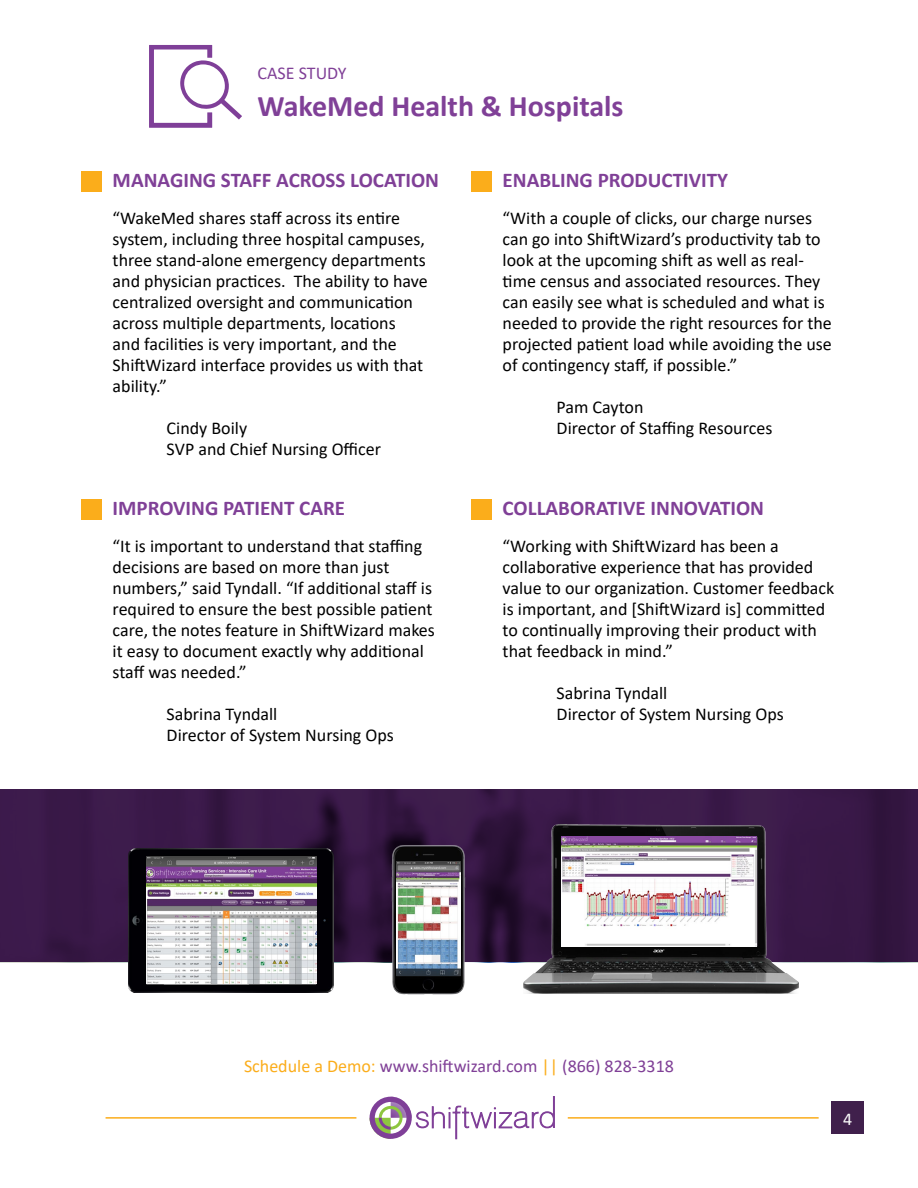
<style>
.page{position:relative;width:918px;height:1188px;background:#fff}
.page>*{position:absolute;margin:0;border:0;box-sizing:border-box;transform-origin:0 0}
.t1{font:700 30px "Calibri";color:#804097}
.t2{font:700 21px "Calibri";color:#804097}
.t3{font:18px/21px "Calibri";color:#000}
.t4{font:18px "Calibri";color:#804097}
.t5{font:18px "Calibri";color:#fbfbfb}
.s1{color:#fbad1b}
</style>
<div class="page">
<svg style="left:0;top:789px;width:918px;height:173px;background:#371845"></svg>
<svg style="left:149px;top:45px;width:93px;height:83px"></svg>
<div style="left:832px;top:1102px;width:32px;height:32px;background:#40204c"></div>
<div style="left:81px;top:171px;width:20px;height:21px;background:#fbad1b"></div>
<div style="left:471px;top:171px;width:20px;height:21px;background:#fbad1b"></div>
<div style="left:81px;top:499px;width:20px;height:20px;background:#fbad1b"></div>
<div style="left:471px;top:499px;width:20px;height:20px;background:#fbad1b"></div>
<img style="left:523px;top:824px;width:275px;height:169px">
<img style="left:561px;top:836px;width:195px;height:110px">
<img style="left:128px;top:848px;width:206px;height:145px">
<img style="left:147px;top:856px;width:169px;height:128px">
<img style="left:354px;top:844px;width:149px;height:150px">
<img style="left:397px;top:862px;width:63px;height:113px">
<svg style="left:370px;top:1096px;width:185px;height:43px"></svg>
<hr style="left:568px;top:1117px;width:251px;height:2px;background:#fbad1b">
<hr style="left:106px;top:1117px;width:250px;height:2px;background:#fbad1b">
<p class="t4" style="left:258px;top:60px;width:91px">CASE STUDY</p>
<h1 class="t1" style="left:258px;top:85px;width:367px">WakeMed Health &amp; Hospitals</h1>
<p class="t2" style="left:113px;top:165px;width:328px">MANAGING STAFF ACROSS LOCATION</p>
<p class="t2" style="left:503px;top:165px;width:227px">ENABLING PRODUCTIVITY</p>
<p class="t3" style="left:113px;top:207px;width:317px">“WakeMed shares staff across its entire system, including three hospital campuses, three stand-alone emergency departments and physician practices. The ability to have centralized oversight and communication across multiple departments, locations<br>and facilities is very important, and the ShiftWizard interface provides us with that ability.”</p>
<p class="t3" style="left:167px;top:417px;width:216px">Cindy Boily<br>SVP and Chief Nursing Officer</p>
<p class="t3" style="left:503px;top:207px;width:331px">“With a couple of clicks, our charge nurses can go into ShiftWizard’s productivity tab to look at the upcoming shift as well as real&shy;time census and associated resources. They can easily see what is scheduled and what is needed to provide the right resources for the projected patient load while avoiding the use of contingency staff, if possible.”</p>
<p class="t3" style="left:557px;top:396px;width:217px">Pam Cayton<br>Director of Staffing Resources</p>
<p class="t2" style="left:113px;top:493px;width:234px">IMPROVING PATIENT CARE</p>
<p class="t2" style="left:503px;top:493px;width:263px">COLLABORATIVE INNOVATION</p>
<p class="t3" style="left:503px;top:535px;width:333px">“Working with ShiftWizard has been a collaborative experience that has provided value to our organization. Customer feedback is important, and [ShiftWizard is] committed to continually improving their product with that feedback in mind.”</p>
<p class="t3" style="left:557px;top:682px;width:229px">Sabrina Tyndall<br>Director of System Nursing Ops</p>
<p class="t3" style="left:113px;top:535px;width:324px">“It is important to understand that staffing decisions are based on more than just numbers,” said Tyndall. “If additional staff is required to ensure the best possible patient care, the notes feature in ShiftWizard makes it easy to document exactly why additional staff was needed.”</p>
<p class="t3" style="left:167px;top:703px;width:229px">Sabrina Tyndall<br>Director of System Nursing Ops</p>
<p class="t4" style="left:244px;top:1053px;width:431px"><span class="s1">Schedule a Demo:</span> www.shiftwizard.com <span class="s1">||</span> (866) 828-3318</p>
<p class="t5" style="left:843px;top:1106px;width:11px">4</p>
</div>
